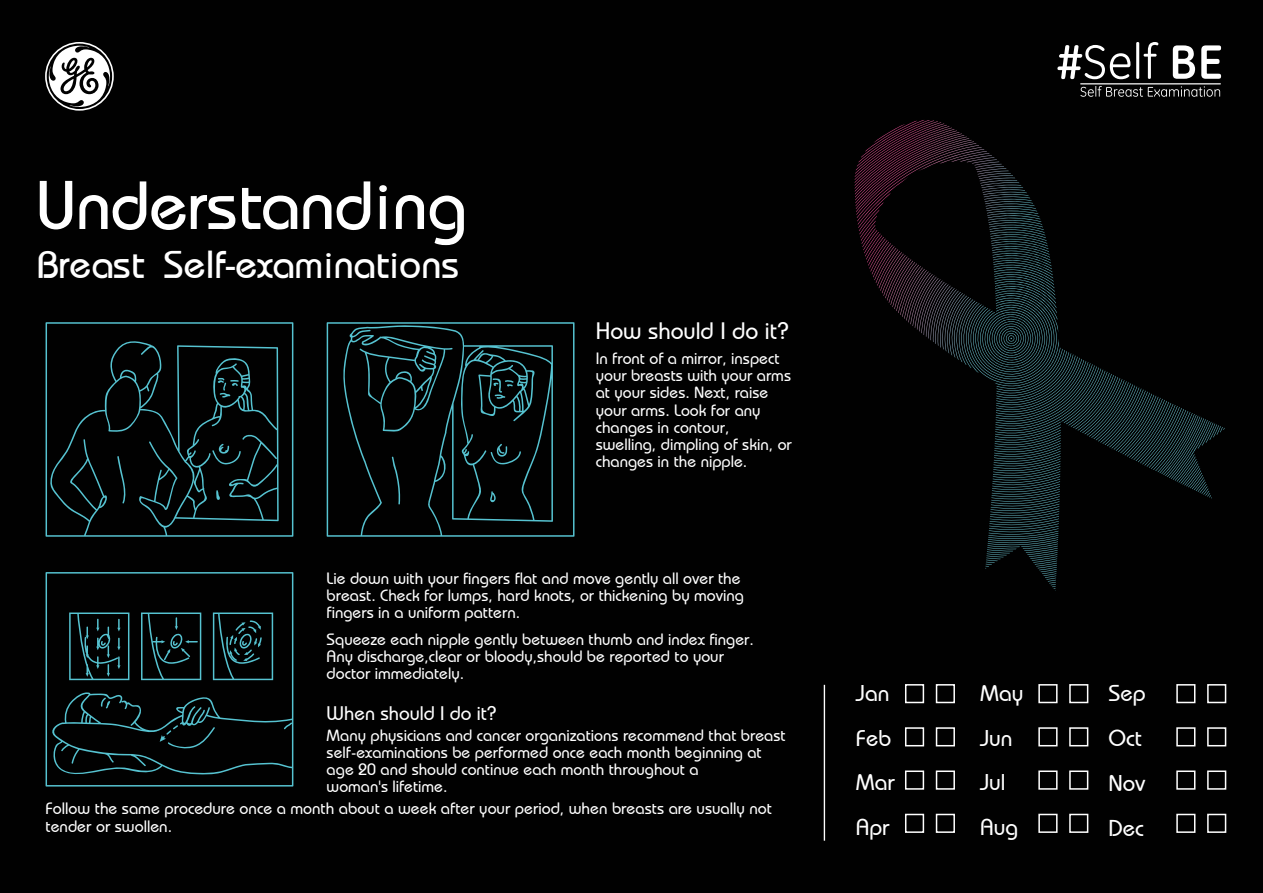
<style>
.page{position:relative;width:1263px;height:893px;background:#010101}
.page>*{position:absolute;margin:0;border:0;box-sizing:border-box;transform-origin:0 0}
.t1{font:100 76.35px "Bauhaus";color:#fff}
.t2{font:100 43.35px "Bauhaus";color:#fff}
.t3{font:500 23.7px "Bauhas";color:#fff}
.t4{font:500 22.95px/45.2px "Bauhas";color:#fff}
.t5{font:500 22.8px/44.8px "Bauhas";color:#fff}
.t6{font:500 19.65px "Bauhas";color:#fff}
.t7{font:500 16.5px/17.2px "Bauhas";color:#fff}
.t8{font:500 16.35px/17.1px "Bauhas";color:#fff}
</style>
<div class="page">
<svg style="left:45px;top:42px;width:69px;height:69px"></svg>
<svg style="left:1057px;top:45px;width:73px;height:34px"></svg>
<hr style="left:1136px;top:42px;width:3px;height:37px;background:#fff">
<svg style="left:1143px;top:42px;width:15px;height:37px"></svg>
<svg style="left:1173px;top:45px;width:22px;height:34px"></svg>
<svg style="left:1201px;top:45px;width:20px;height:34px"></svg>
<svg style="left:1080px;top:86px;width:140px;height:11px"></svg>
<hr style="left:1080px;top:83px;width:141px;height:1px;background:#fff">
<svg style="left:46px;top:572px;width:247px;height:214px"></svg>
<svg style="left:101px;top:697px;width:9px;height:12px"></svg>
<svg style="left:160px;top:725px;width:55px;height:24px"></svg>
<svg style="left:213px;top:612px;width:60px;height:68px"></svg>
<svg style="left:69px;top:612px;width:60px;height:68px"></svg>
<svg style="left:141px;top:612px;width:60px;height:68px"></svg>
<svg style="left:46px;top:322px;width:247px;height:215px"></svg>
<svg style="left:327px;top:322px;width:247px;height:215px"></svg>
<svg style="left:392px;top:456px;width:8px;height:49px"></svg>
<svg style="left:492px;top:378px;width:22px;height:21px"></svg>
<svg style="left:490px;top:491px;width:6px;height:11px"></svg>
<svg style="left:490px;top:443px;width:31px;height:22px"></svg>
<div style="left:905px;top:684px;width:19px;height:19px;border:2px solid #fff"></div>
<div style="left:936px;top:684px;width:19px;height:19px;border:2px solid #fff"></div>
<div style="left:905px;top:727px;width:19px;height:19px;border:2px solid #fff"></div>
<div style="left:936px;top:727px;width:19px;height:19px;border:2px solid #fff"></div>
<div style="left:905px;top:770px;width:19px;height:20px;border:2px solid #fff"></div>
<div style="left:936px;top:770px;width:19px;height:20px;border:2px solid #fff"></div>
<div style="left:905px;top:814px;width:19px;height:19px;border:2px solid #fff"></div>
<div style="left:936px;top:814px;width:19px;height:19px;border:2px solid #fff"></div>
<div style="left:1038px;top:814px;width:19px;height:19px;border:2px solid #fff"></div>
<div style="left:1069px;top:814px;width:19px;height:19px;border:2px solid #fff"></div>
<div style="left:1038px;top:770px;width:19px;height:20px;border:2px solid #fff"></div>
<div style="left:1069px;top:770px;width:19px;height:20px;border:2px solid #fff"></div>
<div style="left:1038px;top:727px;width:19px;height:19px;border:2px solid #fff"></div>
<div style="left:1069px;top:727px;width:19px;height:19px;border:2px solid #fff"></div>
<div style="left:1038px;top:684px;width:19px;height:19px;border:2px solid #fff"></div>
<div style="left:1069px;top:684px;width:19px;height:19px;border:2px solid #fff"></div>
<div style="left:1176px;top:684px;width:19px;height:19px;border:2px solid #fff"></div>
<div style="left:1207px;top:684px;width:19px;height:19px;border:2px solid #fff"></div>
<div style="left:1176px;top:727px;width:19px;height:19px;border:2px solid #fff"></div>
<div style="left:1207px;top:727px;width:19px;height:19px;border:2px solid #fff"></div>
<div style="left:1176px;top:770px;width:19px;height:20px;border:2px solid #fff"></div>
<div style="left:1207px;top:770px;width:19px;height:20px;border:2px solid #fff"></div>
<div style="left:1176px;top:814px;width:19px;height:19px;border:2px solid #fff"></div>
<div style="left:1207px;top:814px;width:19px;height:19px;border:2px solid #fff"></div>
<hr style="left:824px;top:685px;width:1px;height:156px;background:#fff">
<svg style="left:860px;top:157px;width:320px;height:365px"></svg>
<svg style="left:861px;top:159px;width:316px;height:360px"></svg>
<svg style="left:862px;top:164px;width:311px;height:351px"></svg>
<svg style="left:863px;top:166px;width:308px;height:346px"></svg>
<svg style="left:864px;top:168px;width:305px;height:342px"></svg>
<svg style="left:865px;top:171px;width:302px;height:337px"></svg>
<svg style="left:866px;top:173px;width:299px;height:332px"></svg>
<svg style="left:867px;top:175px;width:296px;height:328px"></svg>
<svg style="left:868px;top:178px;width:292px;height:323px"></svg>
<svg style="left:869px;top:180px;width:289px;height:318px"></svg>
<svg style="left:870px;top:182px;width:286px;height:314px"></svg>
<svg style="left:872px;top:185px;width:282px;height:309px"></svg>
<svg style="left:873px;top:187px;width:279px;height:304px"></svg>
<svg style="left:874px;top:189px;width:276px;height:300px"></svg>
<svg style="left:876px;top:192px;width:272px;height:295px"></svg>
<svg style="left:877px;top:194px;width:269px;height:290px"></svg>
<svg style="left:879px;top:196px;width:264px;height:286px"></svg>
<svg style="left:880px;top:199px;width:261px;height:281px"></svg>
<svg style="left:882px;top:201px;width:257px;height:276px"></svg>
<svg style="left:883px;top:203px;width:254px;height:272px"></svg>
<svg style="left:885px;top:206px;width:250px;height:267px"></svg>
<svg style="left:887px;top:208px;width:246px;height:262px"></svg>
<svg style="left:889px;top:210px;width:242px;height:258px"></svg>
<svg style="left:890px;top:212px;width:239px;height:254px"></svg>
<svg style="left:892px;top:215px;width:234px;height:248px"></svg>
<svg style="left:894px;top:217px;width:230px;height:244px"></svg>
<svg style="left:896px;top:219px;width:226px;height:240px"></svg>
<svg style="left:898px;top:221px;width:222px;height:235px"></svg>
<svg style="left:900px;top:224px;width:218px;height:230px"></svg>
<svg style="left:902px;top:226px;width:214px;height:226px"></svg>
<svg style="left:904px;top:228px;width:210px;height:222px"></svg>
<svg style="left:906px;top:231px;width:206px;height:216px"></svg>
<h1 class="t1" style="left:37px;top:175px;width:431px">Understanding</h1>
<h2 class="t2" style="left:37px;top:247px;width:423px">Breast Self-examinations</h2>
<h3 class="t3" style="left:596px;top:316px;width:195px">How should I do it?</h3>
<p class="t8" style="left:596px;top:350px;width:198px">In front of a mirror, inspect your breasts with your arms at your sides. Next, raise your arms. Look for any changes in contour, swelling, dimpling of skin, or changes in the nipple.</p>
<p class="t8" style="left:327px;top:569px;width:419px">Lie down with your fingers flat and move gently all over the breast. Check for lumps, hard knots, or thickening by moving fingers in a uniform pattern.</p>
<p class="t8" style="left:327px;top:630px;width:429px">Squeeze each nipple gently between thumb and index finger.<br>Any discharge,clear or bloody,should be reported to your doctor immediately.</p>
<p class="t6" style="left:327px;top:701px;width:172px">When should I do it?</p>
<p class="t8" style="left:327px;top:727px;width:460px">Many physicians and cancer organizations recommend that breast self-examinations be performed once each month beginning at age 20 and should continue each month throughout a<br>woman's lifetime.</p>
<p class="t7" style="left:46px;top:800px;width:728px">Follow the same procedure once a month about a week after your period, when breasts are usually not tender or swollen.</p>
<h3 class="t5" style="left:856px;top:670px;width:41px">Jan<br>Feb<br>Mar<br>Apr</h3>
<h3 class="t5" style="left:980px;top:670px;width:45px">May<br>Jun<br>Jul<br>Aug</h3>
<h3 class="t4" style="left:1108px;top:670px;width:39px">Sep<br>Oct<br>Nov<br>Dec</h3>
</div>
